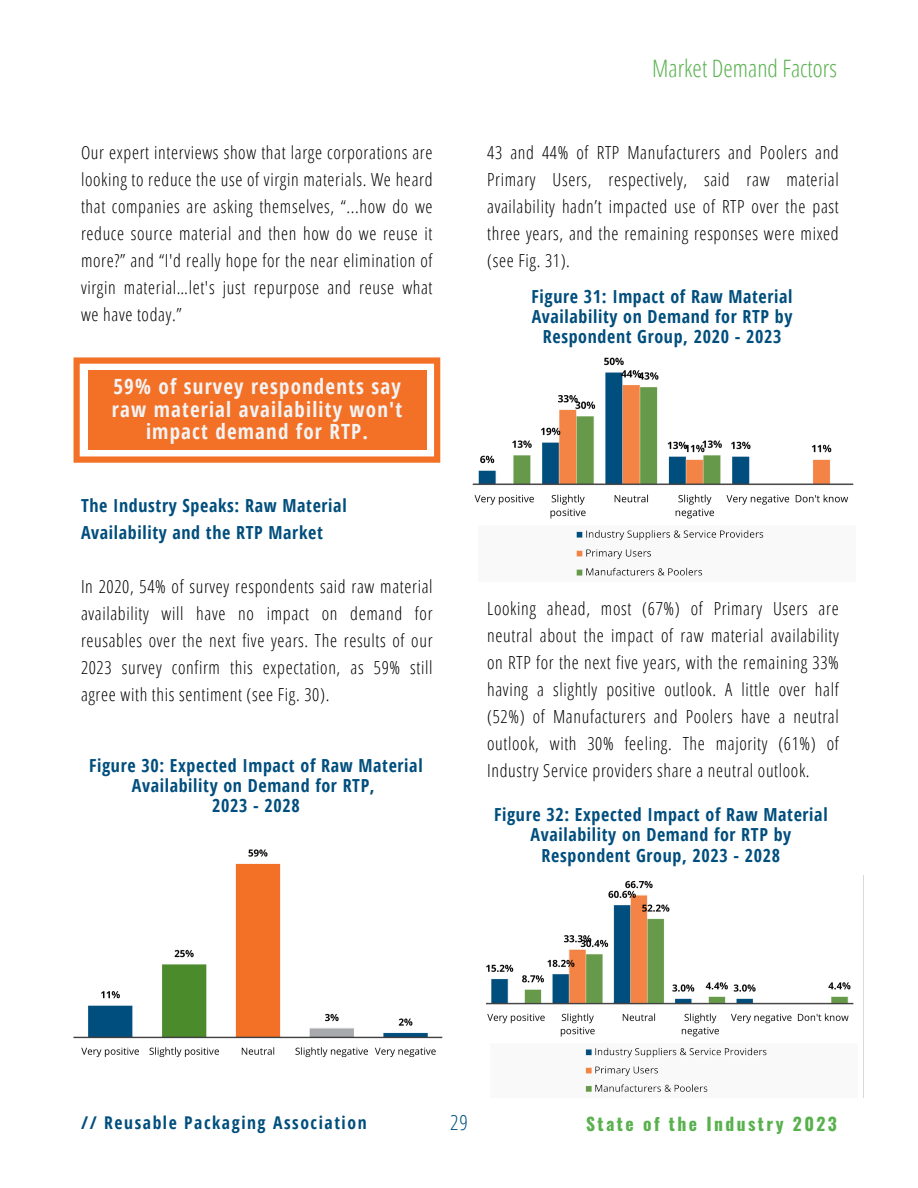
<style>
.page{position:relative;width:918px;height:1188px;background:#fff}
.page>*{position:absolute;margin:0;border:0;box-sizing:border-box;transform-origin:0 0}
.t1{font:300 24px "Open Sans Condensed";color:#59b14e}
.t2{font:700 21px/22.5px "Open Sans Condensed";letter-spacing:.055em;color:#f4f4f4;text-align:center}
.t3{font:300 21px "Open Sans Condensed";color:#004e7d}
.t4{font:300 18px/27px "Open Sans Condensed";letter-spacing:.035em;color:#000;text-align:justify}
.t5{font:700 18px/20.2px "Open Sans Condensed";letter-spacing:.035em;color:#004e7d;text-align:center}
.t6{font:700 17.55px "Open Sans Condensed";letter-spacing:.09em;color:#004e7d}
.t7{font:700 17.55px "Oswald";letter-spacing:.135em;color:#59b14e}
</style>
<div class="page">
<svg style="left:74px;top:357px;width:366px;height:106px"></svg>
<div style="left:88px;top:371px;width:338px;height:79px;background:#f37027"></div>
<img style="left:73px;top:849px;width:370px;height:208px">
<img style="left:472px;top:357px;width:382px;height:219px">
<img style="left:486px;top:876px;width:378px;height:221px">
<p class="t4" style="left:81px;top:138px;width:353px">Our expert interviews show that large corporations are looking to reduce the use of virgin materials. We heard that companies are asking themselves, “...how do we reduce source material and then how do we reuse it more?” and “I'd really hope for the near elimination of virgin material…let's just repurpose and reuse what we have today.”</p>
<p class="t2" style="left:112px;top:375px;width:292px">59% of survey respondents say raw material availability won't impact demand for RTP.</p>
<p class="t5" style="left:81px;top:491px;width:267px;line-height:27px;text-align:left">The Industry Speaks: Raw Material<br>Availability and the RTP Market</p>
<p class="t4" style="left:81px;top:572px;width:353px">In 2020, 54% of survey respondents said raw material availability will have no impact on demand for reusables over the next five years. The results of our 2023 survey confirm this expectation, as 59% still agree with this sentiment (see Fig. 30).</p>
<p class="t5" style="left:89px;top:755px;width:335px">Figure 30: Expected Impact of Raw Material<br>Availability on Demand for RTP,</p>
<p class="t5" style="left:212px;top:795px;width:89px">2023 - 2028</p>
<p class="t1" style="left:652px;top:51px;width:186px">Market Demand Factors</p>
<p class="t4" style="left:487px;top:138px;width:353px">43 and 44% of RTP Manufacturers and Poolers and Primary Users, respectively, said raw material availability hadn’t impacted use of RTP over the past three years, and the remaining responses were mixed (see Fig. 31).</p>
<p class="t5" style="left:532px;top:286px;width:262px">Figure 31: Impact of Raw Material<br>Availability on Demand for RTP by<br>Respondent Group, 2020 - 2023</p>
<p class="t4" style="left:487px;top:594px;width:353px">Looking ahead, most (67%) of Primary Users are neutral about the impact of raw material availability on RTP for the next five years, with the remaining 33% having a slightly positive outlook. A little over half (52%) of Manufacturers and Poolers have a neutral outlook, with 30% feeling. The majority (61%) of Industry Service providers share a neutral outlook.</p>
<p class="t5" style="left:494px;top:804px;width:335px">Figure 32: Expected Impact of Raw Material<br>Availability on Demand for RTP by<br>Respondent Group, 2023 - 2028</p>
<p class="t3" style="left:450px;top:1107px;width:19px">29</p>
<p class="t6" style="left:81px;top:1111px;width:287px">// Reusable Packaging Association</p>
<p class="t7" style="left:586px;top:1110px;width:252px">State of the Industry 2023</p>
</div>
